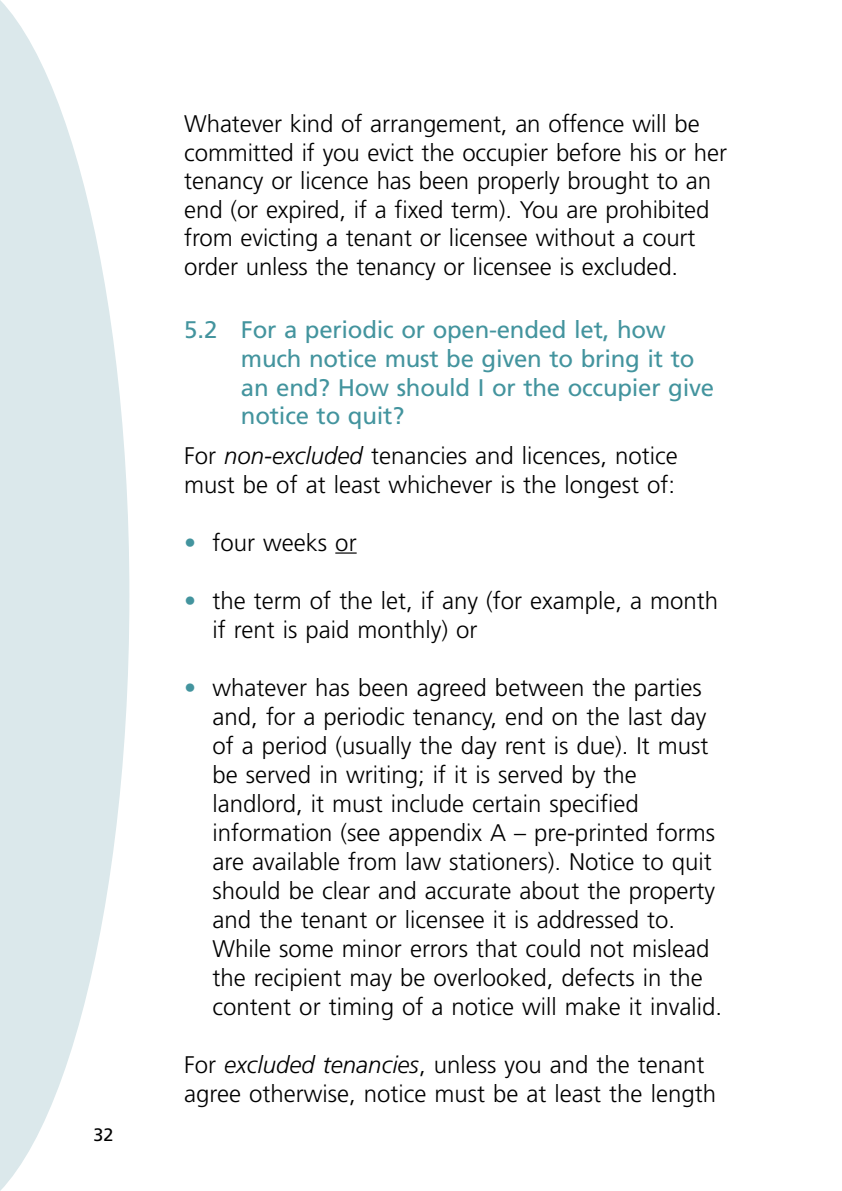
<style>
.page{position:relative;width:842px;height:1191px;background:#fff}
.page>*{position:absolute;margin:0;border:0;box-sizing:border-box;transform-origin:0 0}
.t1{font:300 24px/29px "Frutiger LT Std";color:#000}
.t2{font:24px/28.6px "Frutiger LT Std";letter-spacing:-.01em;color:#43949e}
.t3{font:18px "Frutiger LT Std";color:#000}
.s1{font-style:italic}
.s2{color:#43949e}
</style>
<div class="page">
<svg style="left:0;top:0;width:129px;height:1191px;fill:#dbe8eb"></svg>
<svg style="left:335px;top:552px;width:22px;height:1px"></svg>
<p class="t3" style="left:94px;top:1124px;width:22px">32</p>
<p class="t1" style="left:184px;top:110px;width:544px">Whatever kind of arrangement, an offence will be committed if you evict the occupier before his or her tenancy or licence has been properly brought to an end (or expired, if a fixed term). You are prohibited from evicting a tenant or licensee without a court order unless the tenancy or licensee is excluded.</p>
<p class="t2" style="left:241px;top:316px;width:475px;text-indent:-57px">5.2 For a periodic or open-ended let, how much notice must be given to bring it to an end? How should I or the occupier give notice to quit?</p>
<p class="t1" style="left:184px;top:442px;width:495px">For <span class="s1">non-excluded</span> tenancies and licences, notice must be of at least whichever is the longest of:</p>
<p class="t1" style="left:184px;top:528px;width:174px"><span class="s2">•</span> four weeks or</p>
<p class="t1" style="left:213px;top:586px;width:507px;text-indent:-28px"><span class="s2">•</span> the term of the let, if any (for example, a month if rent is paid monthly) or</p>
<p class="t1" style="left:213px;top:673px;width:511px;text-indent:-28px"><span class="s2">•</span> whatever has been agreed between the parties and, for a periodic tenancy, end on the last day of a period (usually the day rent is due). It must be served in writing; if it is served by the landlord, it must include certain specified information (see appendix A – pre-printed forms are available from law stationers). Notice to quit should be clear and accurate about the property and the tenant or licensee it is addressed to.<br>While some minor errors that could not mislead the recipient may be overlooked, defects in the content or timing of a notice will make it invalid.</p>
<p class="t1" style="left:184px;top:1050px;width:533px">For <span class="s1">excluded tenancies</span>, unless you and the tenant agree otherwise, notice must be at least the length</p>
</div>
